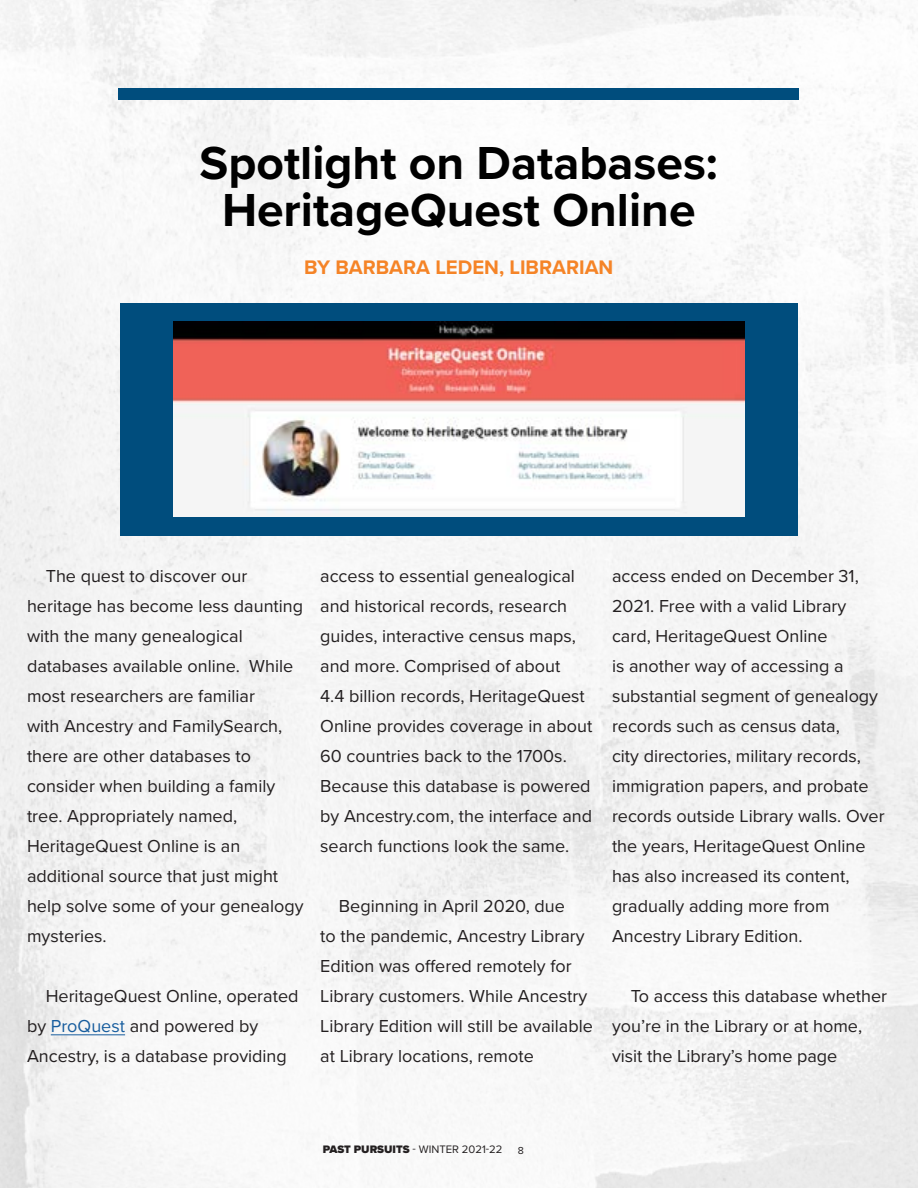
<style>
.page{position:relative;width:918px;height:1188px;background:#fff}
.page>*{position:absolute;margin:0;border:0;box-sizing:border-box;transform-origin:0 0}
.Byline_-_Centered{font:700 48px "Proxima Nova";color:#000}
.Byline_-_Centered-2{font:700 20.25px "Proxima Nova";color:#f58427}
.Body_Text{font:18px/30px "Proxima Nova";color:#231f20}
.t1{font:11.25px "Proxima Nova";color:#231f20}
.Page_Number{font:10.5px "Proxima Nova";color:#231f20}
.s1{color:#175d9e}
.s2{font-weight:900}
</style>
<div class="page">
<img style="left:0;top:0;width:918px;height:1188px">
<hr style="left:917px;top:0;width:1px;height:1131px;background:#e7e3db">
<div style="left:0;top:303px;width:918px;height:828px;background:#f5f5f5"></div>
<div style="left:119px;top:88px;width:680px;height:12px;background:#004d7d"></div>
<hr style="left:51px;top:1034px;width:74px;height:1px;background:#175d9e">
<div style="left:120px;top:303px;width:677px;height:232px;background:#004d7d"></div>
<img style="left:173px;top:322px;width:571px;height:194px">
<p class="Byline_-_Centered" style="left:200px;top:127px;width:520px">Spotlight on Databases:</p>
<p class="Byline_-_Centered" style="left:222px;top:174px;width:475px">HeritageQuest Online</p>
<p class="Byline_-_Centered-2" style="left:304px;top:252px;width:311px">BY BARBARA LEDEN, LIBRARIAN</p>
<p class="Body_Text" style="left:27px;top:560px;width:278px;text-indent:19px">The quest to discover our heritage has become less daunting with the many genealogical databases available online. While most researchers are familiar<br>with Ancestry and FamilySearch, there are other databases to consider when building a family tree. Appropriately named,<br>HeritageQuest Online is an additional source that just might help solve some of your genealogy mysteries.</p>
<p class="Body_Text" style="left:27px;top:980px;width:273px;text-indent:19px">HeritageQuest Online, operated by <span class="s1">ProQuest</span> and powered by<br>Ancestry, is a database providing</p>
<p class="Body_Text" style="left:320px;top:560px;width:274px">access to essential genealogical and historical records, research guides, interactive census maps, and more. Comprised of about<br>4.4 billion records, HeritageQuest Online provides coverage in about 60 countries back to the 1700s.<br>Because this database is powered by Ancestry.com, the interface and search functions look the same.</p>
<p class="Body_Text" style="left:320px;top:890px;width:274px;text-indent:19px">Beginning in April 2020, due<br>to the pandemic, Ancestry Library Edition was offered remotely for Library customers. While Ancestry Library Edition will still be available at Library locations, remote</p>
<p class="Body_Text" style="left:612px;top:560px;width:274px">access ended on December 31,<br>2021. Free with a valid Library card, HeritageQuest Online<br>is another way of accessing a substantial segment of genealogy records such as census data,<br>city directories, military records, immigration papers, and probate records outside Library walls. Over the years, HeritageQuest Online has also increased its content, gradually adding more from<br>Ancestry Library Edition.</p>
<p class="Body_Text" style="left:612px;top:980px;width:277px;text-indent:19px">To access this database whether you’re in the Library or at home, visit the Library’s home page</p>
<p class="t1" style="left:323px;top:1141px;width:181px"><span class="s2">PAST PURSUITS</span> - WINTER 2021-22</p>
<p class="Page_Number" style="left:518px;top:1143px;width:8px">8</p>
</div>
